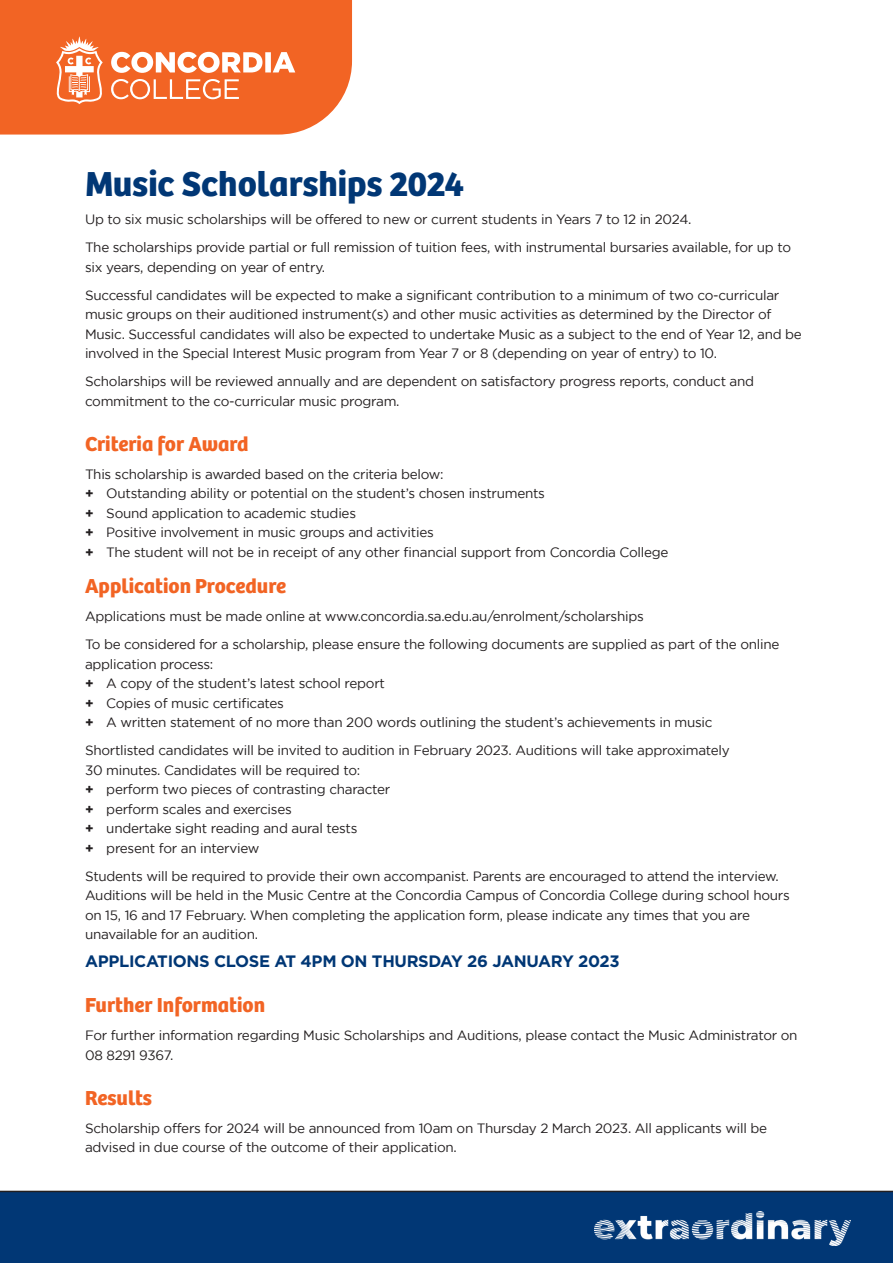
<style>
.page{position:relative;width:893px;height:1263px;background:#fff}
.page>*{position:absolute;margin:0;border:0;box-sizing:border-box;transform-origin:0 0}
.t1{font:700 36px "Bree";color:#013775}
.t2{font:700 21px "Bree";color:#f26424}
.t3{font:700 16.5px "Gotham";letter-spacing:-.02em;color:#013775}
.t4{font:13.5px/19.5px "Gotham";letter-spacing:-.02em;color:#231f20}
.s1{font-weight:700}
</style>
<div class="page">
<div style="left:0;top:1191px;width:893px;height:72px;background:#013775"></div>
<img style="left:594px;top:1211px;width:256px;height:35px">
<div style="left:0;top:0;width:352px;height:135px;background:#f26424"></div>
<svg style="left:111px;top:79px;width:128px;height:20px"></svg>
<svg style="left:111px;top:52px;width:184px;height:21px"></svg>
<svg style="left:56px;top:37px;width:47px;height:67px"></svg>
<h1 class="t1" style="left:85px;top:155px;width:381px">Music Scholarships 2024</h1>
<p class="t4" style="left:85px;top:205px;width:707px;line-height:28px">Up to six music scholarships will be offered to new or current students in Years 7 to 12 in 2024.<br>The scholarships provide partial or full remission of tuition fees, with instrumental bursaries available, for up to</p>
<p class="t4" style="left:85px;top:252px;width:696px;line-height:28px">six years, depending on year of entry.<br>Successful candidates will be expected to make a significant contribution to a minimum of two co‑curricular</p>
<p class="t4" style="left:85px;top:304px;width:718px">music groups on their auditioned instrument(s) and other music activities as determined by the Director of<br>Music. Successful candidates will also be expected to undertake Music as a subject to the end of Year 12, and be involved in the Special Interest Music program from Year 7 or 8 (depending on year of entry) to 10.</p>
<p class="t4" style="left:85px;top:371px;width:671px">Scholarships will be reviewed annually and are dependent on satisfactory progress reports, conduct and commitment to the co-curricular music program.</p>
<h2 class="t2" style="left:85px;top:427px;width:165px">Criteria for Award</h2>
<p class="t4" style="left:85px;top:464px;width:585px">This scholarship is awarded based on the criteria below:<br><span class="s1">+</span> Outstanding ability or potential on the student’s chosen instruments<br><span class="s1">+</span> Sound application to academic studies<br><span class="s1">+</span> Positive involvement in music groups and activities<br><span class="s1">+</span> The student will not be in receipt of any other financial support from Concordia College</p>
<h2 class="t2" style="left:85px;top:569px;width:203px">Application Procedure</h2>
<p class="t4" style="left:85px;top:602px;width:696px;line-height:28px">Applications must be made online at www.concordia.sa.edu.au/enrolment/scholarships<br>To be considered for a scholarship, please ensure the following documents are supplied as part of the online</p>
<p class="t4" style="left:85px;top:654px;width:629px">application process:<br><span class="s1">+</span> A copy of the student’s latest school report<br><span class="s1">+</span> Copies of music certificates<br><span class="s1">+</span> A written statement of no more than 200 words outlining the student’s achievements in music</p>
<p class="t4" style="left:85px;top:740px;width:646px">Shortlisted candidates will be invited to audition in February 2023. Auditions will take approximately 30 minutes. Candidates will be required to:<br><span class="s1">+</span> perform two pieces of contrasting character<br><span class="s1">+</span> perform scales and exercises<br><span class="s1">+</span> undertake sight reading and aural tests<br><span class="s1">+</span> present for an interview</p>
<p class="t4" style="left:85px;top:866px;width:706px">Students will be required to provide their own accompanist. Parents are encouraged to attend the interview.<br>Auditions will be held in the Music Centre at the Concordia Campus of Concordia College during school hours on 15, 16 and 17 February. When completing the application form, please indicate any times that you are unavailable for an audition.</p>
<p class="t3" style="left:85px;top:952px;width:536px">APPLICATIONS CLOSE AT 4PM ON THURSDAY 26 JANUARY 2023</p>
<h2 class="t2" style="left:85px;top:988px;width:182px">Further Information</h2>
<p class="t4" style="left:85px;top:1025px;width:714px">For further information regarding Music Scholarships and Auditions, please contact the Music Administrator on<br>08 8291 9367.</p>
<h2 class="t2" style="left:85px;top:1081px;width:69px">Results</h2>
<p class="t4" style="left:85px;top:1118px;width:684px">Scholarship offers for 2024 will be announced from 10am on Thursday 2 March 2023. All applicants will be advised in due course of the outcome of their application.</p>
</div>
